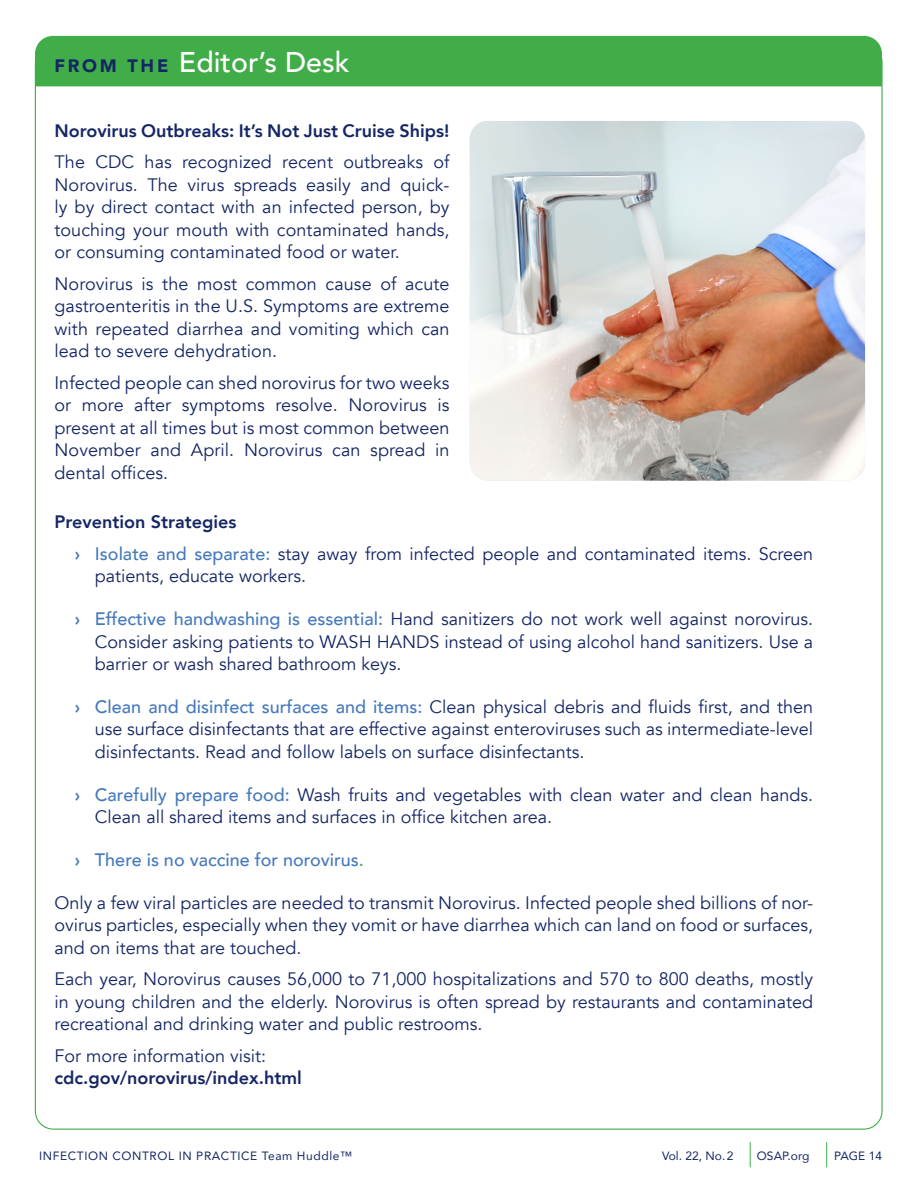
<style>
.page{position:relative;width:918px;height:1188px;background:#fff}
.page>*{position:absolute;margin:0;border:0;box-sizing:border-box;transform-origin:0 0}
.t1{font:500 28.5px "Avenir";color:#fff}
.Body_Copy_Justified{font:18px/22.5px "Avenir";color:#152664;text-align:justify}
.Body_Copy_Justified-2{font:800 18px/22.5px "Avenir";color:#152664}
.t2{font:500 18px "Avenir";color:#4579bd}
.t3{font:12px "Avenir";letter-spacing:.05em;color:#152664}
.s1{font-weight:900;font-size:18px;color:#152664}
.s2{font-weight:800;color:#4579bd}
.s3{font-weight:500;color:#4579bd}
.s4{font-weight:800}
.s5{color:#41ad49}
.s6{font-weight:400}
</style>
<div class="page">
<svg style="left:750px;top:1142px;width:1px;height:25px"></svg>
<svg style="left:826px;top:1142px;width:1px;height:25px"></svg>
<div style="left:35px;top:36px;width:847px;height:50px;background:#41ad49"></div>
<img style="left:470px;top:121px;width:395px;height:360px">
<p class="t1" style="left:54px;top:37px;width:296px"><span class="s1">FROM THE</span> Editor’s Desk</p>
<p class="Body_Copy_Justified-2" style="left:54px;top:119px;width:397px">Norovirus Outbreaks: It’s Not Just Cruise Ships!</p>
<p class="Body_Copy_Justified" style="left:54px;top:151px;width:397px">The CDC has recognized recent outbreaks of Norovirus. The virus spreads easily and quick&shy;ly by direct contact with an infected person, by touching your mouth with contaminated hands, or consuming contaminated food or water.</p>
<p class="Body_Copy_Justified" style="left:54px;top:273px;width:397px">Norovirus is the most common cause of acute gastroenteritis in the U.S. Symptoms are extreme with repeated diarrhea and vomiting which can lead to severe dehydration.</p>
<p class="Body_Copy_Justified" style="left:54px;top:372px;width:397px">Infected people can shed norovirus for two weeks or more after symptoms resolve. Norovirus is present at all times but is most common between November and April. Norovirus can spread in dental offices.</p>
<p class="Body_Copy_Justified-2" style="left:54px;top:511px;width:184px">Prevention Strategies</p>
<p class="Body_Copy_Justified" style="left:95px;top:543px;width:720px;text-indent:-20px"><span class="s2">›</span> <span class="s3">Isolate and separate:</span> stay away from infected people and contaminated items. Screen patients, educate workers.</p>
<p class="Body_Copy_Justified" style="left:95px;top:608px;width:720px;text-indent:-20px"><span class="s2">›</span> <span class="s3">Effective handwashing is essential:</span> Hand sanitizers do not work well against norovirus.<br>Consider asking patients to WASH HANDS instead of using alcohol hand sanitizers. Use a barrier or wash shared bathroom keys.</p>
<p class="Body_Copy_Justified" style="left:95px;top:696px;width:720px;text-indent:-20px"><span class="s2">›</span> <span class="s3">Clean and disinfect surfaces and items:</span> Clean physical debris and fluids first, and then use surface disinfectants that are effective against enteroviruses such as intermediate-level disinfectants. Read and follow labels on surface disinfectants.</p>
<p class="Body_Copy_Justified" style="left:95px;top:783px;width:720px;text-indent:-20px"><span class="s2">›</span> <span class="s3">Carefully prepare food:</span> Wash fruits and vegetables with clean water and clean hands.<br>Clean all shared items and surfaces in office kitchen area.</p>
<p class="t2" style="left:75px;top:844px;width:291px"><span class="s4">›</span> There is no vaccine for norovirus<span class="s5">.</span></p>
<p class="Body_Copy_Justified" style="left:54px;top:891px;width:760px">Only a few viral particles are needed to transmit Norovirus. Infected people shed billions of nor&shy;ovirus particles, especially when they vomit or have diarrhea which can land on food or surfaces, and on items that are touched.</p>
<p class="Body_Copy_Justified" style="left:54px;top:968px;width:760px">Each year, Norovirus causes 56,000 to 71,000 hospitalizations and 570 to 800 deaths, mostly in young children and the elderly. Norovirus is often spread by restaurants and contaminated recreational and drinking water and public restrooms.</p>
<p class="Body_Copy_Justified-2" style="left:54px;top:1044px;width:249px"><span class="s6">For more information visit: </span>cdc.gov/norovirus/index.html</p>
<p class="t3" style="left:39px;top:1146px;width:314px">INFECTION CONTROL IN PRACTICE Team Huddle™</p>
<p class="t3" style="left:662px;top:1146px;width:73px">Vol. 22, No. 2</p>
<p class="t3" style="left:757px;top:1146px;width:54px">OSAP.org</p>
<p class="t3" style="left:834px;top:1146px;width:49px">PAGE 14</p>
</div>
